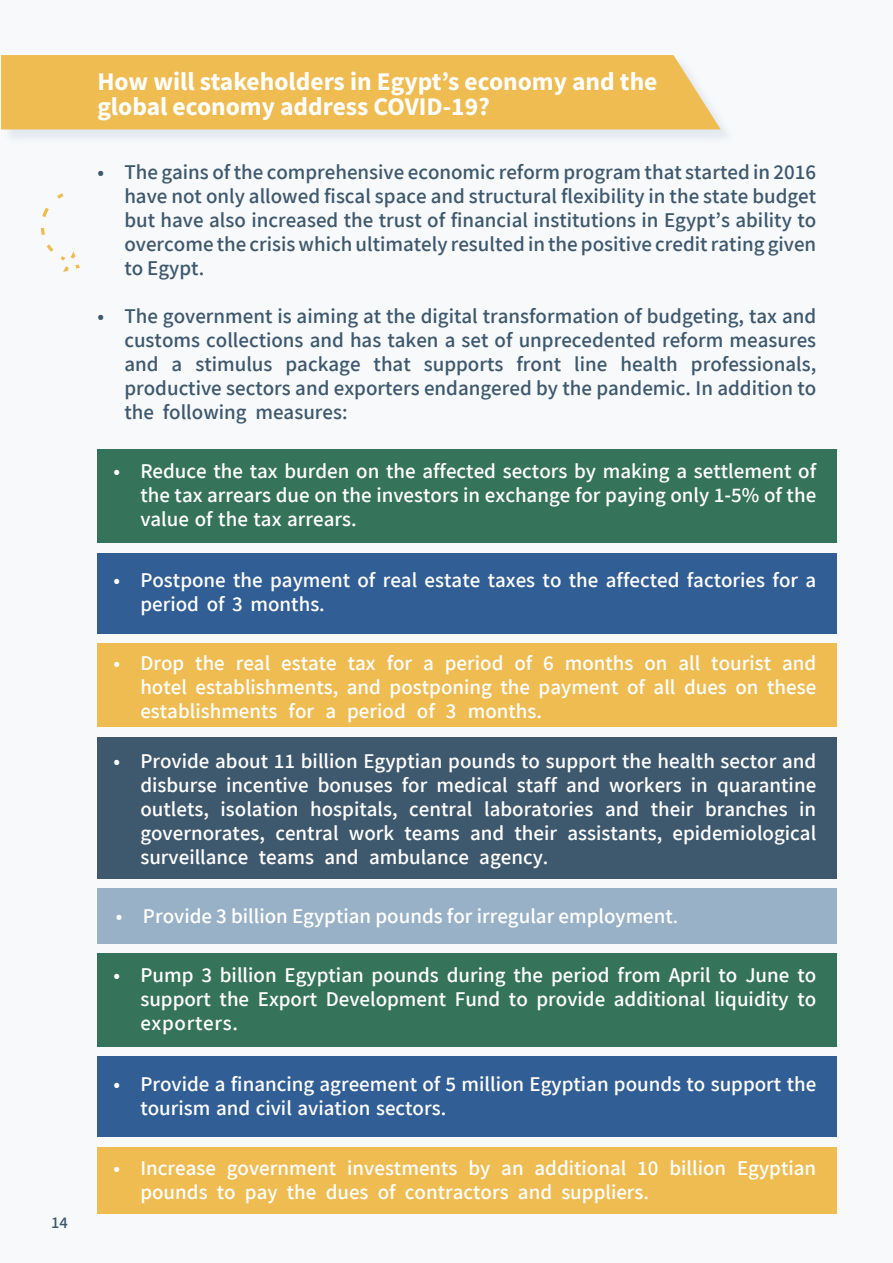
<style>
.page{position:relative;width:893px;height:1263px;background:#f8f9fb}
.page>*{position:absolute;margin:0;border:0;box-sizing:border-box;transform-origin:0 0}
.t1{font:700 25.5px/25.3px "Mada";color:#fff}
.t2{font:21px/24px "Mada";color:#fff;text-align:justify}
.t3{font:21px/24px "Mada";color:#3e586d;text-align:justify}
.t4{font:16.5px "Mada";color:#3e586d}
</style>
<div class="page">
<div style="left:97px;top:449px;width:739px;height:94px;background:#35735b"></div>
<div style="left:97px;top:953px;width:739px;height:94px;background:#35735b"></div>
<div style="left:97px;top:553px;width:739px;height:80px;background:#315e94"></div>
<div style="left:97px;top:1056px;width:739px;height:81px;background:#315e94"></div>
<div style="left:97px;top:643px;width:739px;height:84px;background:#efbc52"></div>
<div style="left:97px;top:1147px;width:739px;height:67px;background:#efbc52"></div>
<div style="left:98px;top:737px;width:739px;height:141px;background:#3e586d"></div>
<div style="left:97px;top:888px;width:739px;height:55px;background:#98b1c7"></div>
<div style="left:2px;top:56px;width:734px;height:89px;background:#ecf0f4"></div>
<div style="left:1px;top:55px;width:720px;height:74px;background:#efbc52"></div>
<svg style="left:40px;top:193px;width:40px;height:79px"></svg>
<p class="t4" style="left:51px;top:1213px;width:18px">14</p>
<p class="t1" style="left:97px;top:70px;width:562px">How will stakeholders in Egypt’s economy and the global economy address COVID-19?</p>
<p class="t3" style="left:124px;top:161px;width:693px;text-indent:-27px">• The gains of the comprehensive economic reform program that started in 2016 have not only allowed fiscal space and structural flexibility in the state budget but have also increased the trust of financial institutions in Egypt’s ability to overcome the crisis which ultimately resulted in the positive credit rating given to Egypt.</p>
<p class="t3" style="left:124px;top:305px;width:693px;text-indent:-27px">• The government is aiming at the digital transformation of budgeting, tax and customs collections and has taken a set of unprecedented reform measures and a stimulus package that supports front line health professionals, productive sectors and exporters endangered by the pandemic. In addition to the following measures:</p>
<p class="t2" style="left:140px;top:461px;width:677px;text-indent:-27px">• Reduce the tax burden on the affected sectors by making a settlement of the tax arrears due on the investors in exchange for paying only 1-5% of the value of the tax arrears.</p>
<p class="t2" style="left:140px;top:570px;width:677px;text-indent:-27px">• Postpone the payment of real estate taxes to the affected factories for a period of 3 months.</p>
<p class="t2" style="left:140px;top:652px;width:677px;text-indent:-27px">• Drop the real estate tax for a period of 6 months on all tourist and hotel establishments, and postponing the payment of all dues on these establishments for a period of 3 months.</p>
<p class="t2" style="left:140px;top:750px;width:677px;text-indent:-27px">• Provide about 11 billion Egyptian pounds to support the health sector and disburse incentive bonuses for medical staff and workers in quarantine outlets, isolation hospitals, central laboratories and their branches in governorates, central work teams and their assistants, epidemiological surveillance teams and ambulance agency.</p>
<p class="t2" style="left:116px;top:906px;width:564px">• Provide 3 billion Egyptian pounds for irregular employment.</p>
<p class="t2" style="left:140px;top:965px;width:677px;text-indent:-27px">• Pump 3 billion Egyptian pounds during the period from April to June to support the Export Development Fund to provide additional liquidity to exporters.</p>
<p class="t2" style="left:140px;top:1074px;width:677px;text-indent:-27px">• Provide a financing agreement of 5 million Egyptian pounds to support the tourism and civil aviation sectors.</p>
<p class="t2" style="left:140px;top:1157px;width:677px;text-indent:-27px">• Increase government investments by an additional 10 billion Egyptian pounds to pay the dues of contractors and suppliers.</p>
</div>
